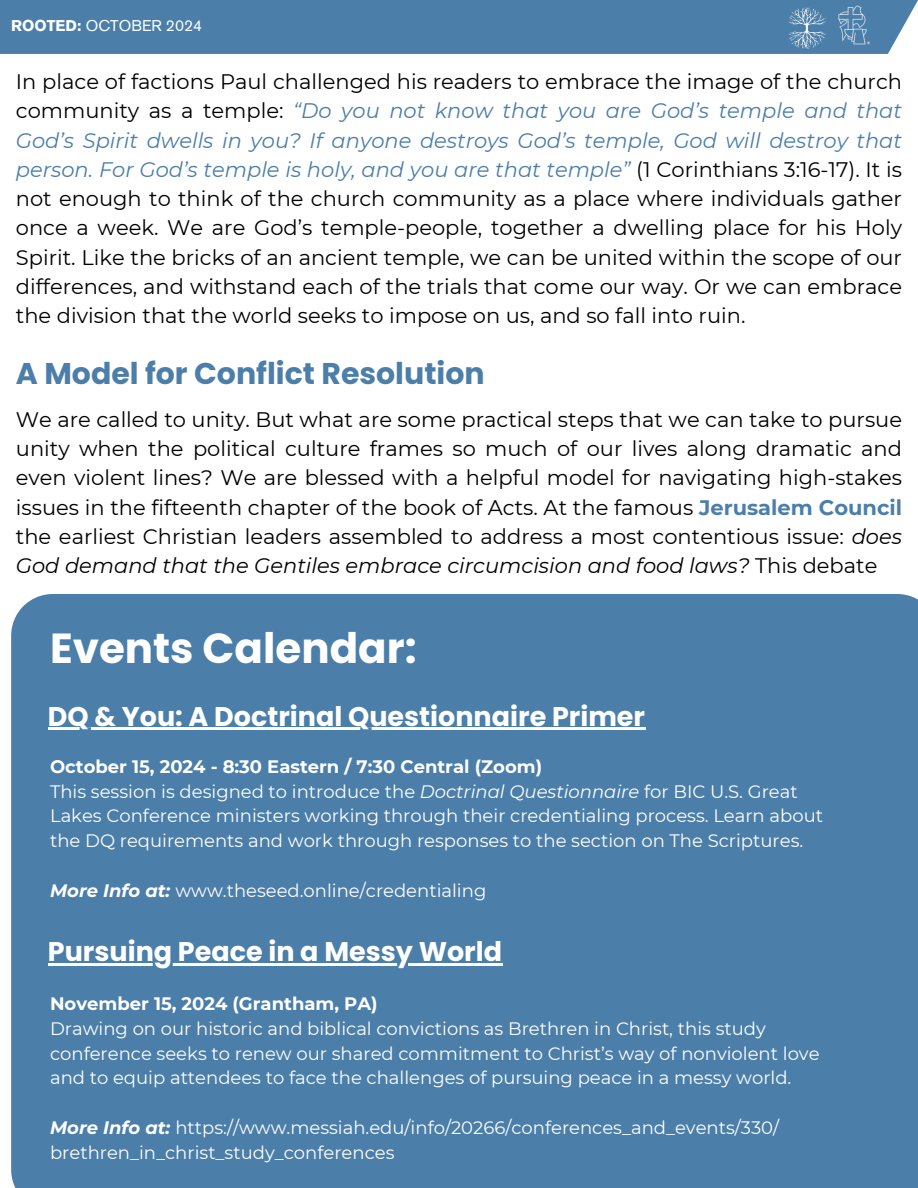
<style>
.page{position:relative;width:918px;height:1188px;background:#fff}
.page>*{position:absolute;margin:0;border:0;box-sizing:border-box;transform-origin:0 0}
.t1{font:700 42px "Poppins";color:#fff}
.t2{font:700 30px "Poppins";color:#4b7ea9}
.t3{font:700 27px "Poppins";color:#fff}
.t4{font:21px/29.2px "Montserrat";color:#000;text-align:justify}
.t5{font:18px/24.8px "Montserrat";color:#fff}
.t6{font:15.6px "Akzidenz Grotesk Pro";color:#fff}
.s1{font-weight:700}
.s2{font-style:italic;color:#4b7ea9}
.s3{font-weight:700;color:#4b7ea9}
.s4{font-style:italic}
.s5{font-weight:700;font-style:italic}
</style>
<div class="page">
<div style="left:11px;top:594px;width:907px;height:594px;background:#4b7ea9"></div>
<div style="left:0;top:0;width:918px;height:54px;background:#4b7ea9"></div>
<img style="left:838px;top:5px;width:32px;height:40px">
<svg style="left:789px;top:7px;width:37px;height:42px"></svg>
<hr style="left:48px;top:728px;width:597px;height:2px;background:#fff">
<hr style="left:48px;top:963px;width:454px;height:3px;background:#fff">
<p class="t6" style="left:11px;top:20px;width:193px"><span class="s1">ROOTED:</span> OCTOBER 2024</p>
<h2 class="t4" style="left:16px;top:67px;width:888px">In place of factions Paul challenged his readers to embrace the image of the church community as a temple: <span class="s2">“Do you not know that you are God’s temple and that God’s Spirit dwells in you? If anyone destroys God’s temple, God will destroy that person. For God’s temple is holy, and you are that temple”</span> (1 Corinthians 3:16-17). It is not enough to think of the church community as a place where individuals gather once a week. We are God’s temple-people, together a dwelling place for his Holy Spirit. Like the bricks of an ancient temple, we can be united within the scope of our differences, and withstand each of the trials that come our way. Or we can embrace the division that the world seeks to impose on us, and so fall into ruin.</h2>
<h4 class="t2" style="left:16px;top:352px;width:470px">A Model for Conflict Resolution</h4>
<h4 class="t4" style="left:16px;top:405px;width:888px">We are called to unity. But what are some practical steps that we can take to pursue unity when the political culture frames so much of our lives along dramatic and even violent lines? We are blessed with a helpful model for navigating high-stakes issues in the fifteenth chapter of the book of Acts. At the famous <span class="s3">Jerusalem Council </span>the earliest Christian leaders assembled to address a most contentious issue: <span class="s4">does God demand that the Gentiles embrace circumcision and food laws?</span> This debate</h4>
<p class="t1" style="left:50px;top:619px;width:368px">Events Calendar:</p>
<p class="t3" style="left:48px;top:697px;width:599px">DQ &amp; You: A Doctrinal Questionnaire Primer</p>
<h2 class="t5" style="left:50px;top:754px;width:775px"><span class="s1">October 15, 2024 - 8:30 Eastern / 7:30 Central (Zoom)<br></span>This session is designed to introduce the <span class="s4">Doctrinal Questionnaire</span> for BIC U.S. Great Lakes Conference ministers working through their credentialing process. Learn about the DQ requirements and work through responses to the section on The Scriptures.</h2>
<h4 class="t5" style="left:50px;top:878px;width:438px"><span class="s5">More Info at:</span> www.theseed.online/credentialing</h4>
<h1 class="t3" style="left:48px;top:933px;width:456px">Pursuing Peace in a Messy World</h1>
<h2 class="t5" style="left:50px;top:991px;width:771px"><span class="s1">November 15, 2024 (Grantham, PA)<br></span>Drawing on our historic and biblical convictions as Brethren in Christ, this study conference seeks to renew our shared commitment to Christ’s way of nonviolent love and to equip attendees to face the challenges of pursuing peace in a messy world.</h2>
<p class="t5" style="left:50px;top:1115px;width:731px"><span class="s5">More Info at:</span> https://www.messiah.edu/info/20266/conferences_and_events/330/ brethren_in_christ_study_conferences</p>
</div>
